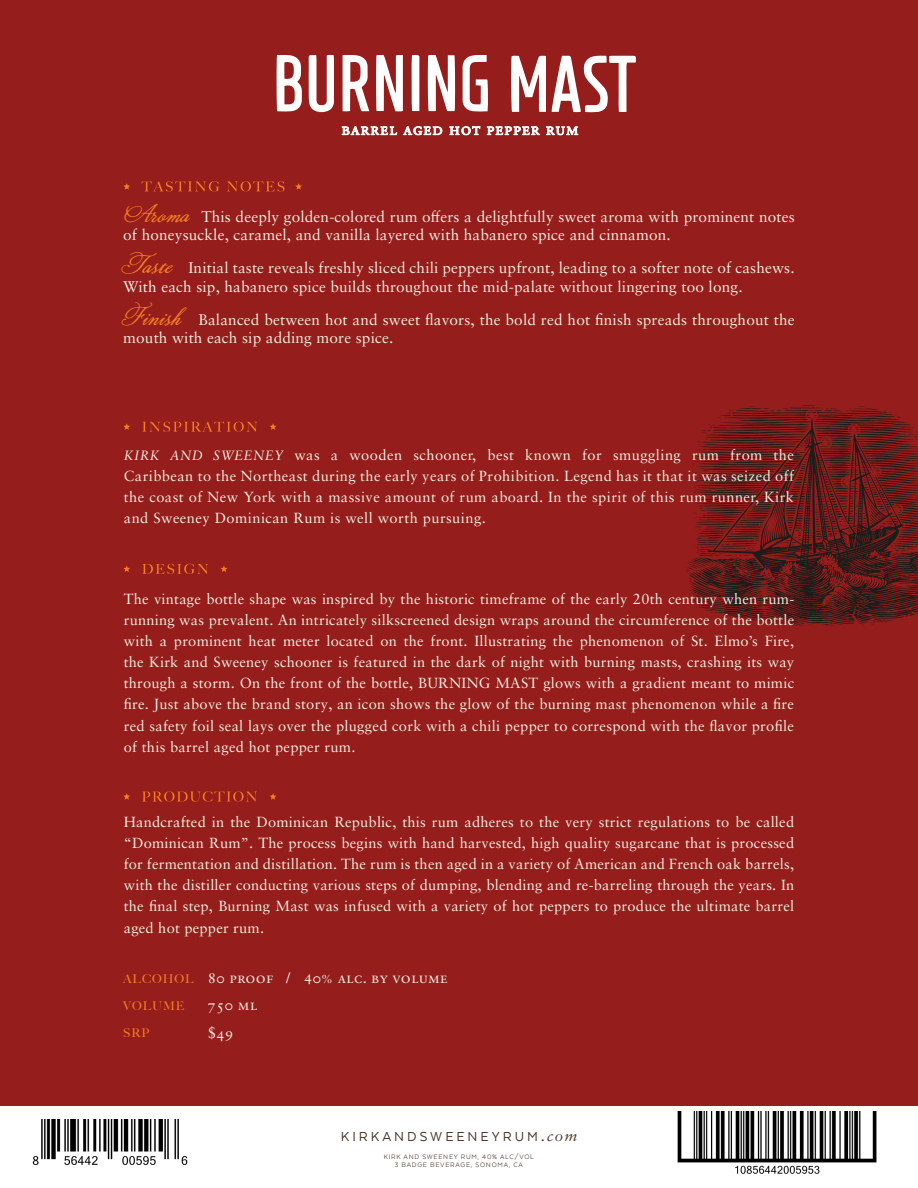
<style>
.page{position:relative;width:918px;height:1188px;background:#fff}
.page>*{position:absolute;margin:0;border:0;box-sizing:border-box;transform-origin:0 0}
.t1{font:15.45px/18.3px "Sabon LT Pro";letter-spacing:.01em;color:#f0ebdd}
.t2{font:15px "Sabon Roman SC";letter-spacing:.02em;color:#f0ebdd}
.t3{font:15px "Texta";letter-spacing:.2em;color:#4a3628}
.t4{font:14.7px/21.1px "Sabon LT Pro";letter-spacing:.02em;color:#f0ebdd;text-align:justify}
.t5{font:500 12px "Big Caslon";letter-spacing:.075em;color:#f47d21}
.t6{font:7.5px "Texta";letter-spacing:.1em;color:#4a3628}
.s1{font-family:"Lily Wang";font-size:25.5px;color:#f47d21}
.s2{font-style:italic;font-size:13.5px}
.s3{font-family:"Big Caslon";font-weight:500;font-size:12px;color:#f47d21}
.s4{font-size:11.7px}
.s5{font-family:"Sabon LT Pro";font-style:italic}
</style>
<div class="page">
<div style="left:0;top:0;width:918px;height:1106px;background:#951d1b"></div>
<img style="left:686px;top:405px;width:232px;height:221px">
<svg style="left:141px;top:181px;width:143px;height:11px"></svg>
<svg style="left:123px;top:183px;width:7px;height:7px"></svg>
<svg style="left:295px;top:183px;width:7px;height:7px"></svg>
<svg style="left:142px;top:422px;width:115px;height:10px"></svg>
<svg style="left:123px;top:423px;width:7px;height:7px"></svg>
<svg style="left:270px;top:423px;width:6px;height:7px"></svg>
<svg style="left:142px;top:564px;width:66px;height:10px"></svg>
<svg style="left:123px;top:565px;width:7px;height:7px"></svg>
<svg style="left:221px;top:566px;width:6px;height:6px"></svg>
<svg style="left:123px;top:793px;width:7px;height:7px"></svg>
<svg style="left:270px;top:793px;width:7px;height:7px"></svg>
<svg style="left:142px;top:791px;width:115px;height:11px"></svg>
<svg style="left:277px;top:55px;width:359px;height:58px"></svg>
<img style="left:32px;top:1120px;width:156px;height:45px">
<img style="left:677px;top:1111px;width:200px;height:63px">
<svg style="left:342px;top:126px;width:55px;height:9px"></svg>
<svg style="left:403px;top:126px;width:39px;height:9px"></svg>
<svg style="left:449px;top:126px;width:31px;height:9px"></svg>
<svg style="left:487px;top:127px;width:53px;height:8px"></svg>
<svg style="left:546px;top:126px;width:32px;height:9px"></svg>
<p class="t1" style="left:123px;top:207px;width:673px"><span class="s1">Aroma</span> This deeply golden-colored rum offers a delightfully sweet aroma with prominent notes of honeysuckle, caramel, and vanilla layered with habanero spice and cinnamon.</p>
<p class="t1" style="left:123px;top:258px;width:673px"><span class="s1">Taste</span> Initial taste reveals freshly sliced chili peppers upfront, leading to a softer note of cashews.<br>With each sip, habanero spice builds throughout the mid-palate without lingering too long.</p>
<p class="t1" style="left:123px;top:310px;width:673px"><span class="s1">Finish</span> Balanced between hot and sweet flavors, the bold red hot finish spreads throughout the mouth with each sip adding more spice.</p>
<p class="t4" style="left:124px;top:444px;width:672px"><span class="s2">KIRK AND SWEENEY</span> was a wooden schooner, best known for smuggling rum from the Caribbean to the Northeast during the early years of Prohibition. Legend has it that it was seized off the coast of New York with a massive amount of rum aboard. In the spirit of this rum runner, Kirk and Sweeney Dominican Rum is well worth pursuing.</p>
<p class="t4" style="left:124px;top:588px;width:672px">The vintage bottle shape was inspired by the historic timeframe of the early 20th century when rum&shy;running was prevalent. An intricately silkscreened design wraps around the circumference of the bottle with a prominent heat meter located on the front. Illustrating the phenomenon of St. Elmo’s Fire, the Kirk and Sweeney schooner is featured in the dark of night with burning masts, crashing its way through a storm. On the front of the bottle, BURNING MAST glows with a gradient meant to mimic fire. Just above the brand story, an icon shows the glow of the burning mast phenomenon while a fire red safety foil seal lays over the plugged cork with a chili pepper to correspond with the flavor profile of this barrel aged hot pepper rum.</p>
<p class="t4" style="left:124px;top:811px;width:672px">Handcrafted in the Dominican Republic, this rum adheres to the very strict regulations to be called “Dominican Rum”. The process begins with hand harvested, high quality sugarcane that is processed for fermentation and distillation. The rum is then aged in a variety of American and French oak barrels, with the distiller conducting various steps of dumping, blending and re-barreling through the years. In the final step, Burning Mast was infused with a variety of hot peppers to produce the ultimate barrel aged hot pepper rum.</p>
<p class="t2" style="left:123px;top:969px;width:326px"><span class="s3">ALCOHOL</span> 80 proof / 40<span class="s4">%</span> alc. by volume</p>
<p class="t5" style="left:123px;top:996px;width:63px">VOLUME</p>
<p class="t2" style="left:207px;top:996px;width:51px">750 ml</p>
<p class="t5" style="left:123px;top:1023px;width:28px">SRP</p>
<p class="t2" style="left:208px;top:1024px;width:27px">$49</p>
<p class="t3" style="left:341px;top:1129px;width:238px">KIRKANDSWEENEYRUM<span class="s5">.com</span></p>
<p class="t6" style="left:384px;top:1153px;width:152px">KIRK AND SWEENEY RUM, 40% ALC/VOL</p>
<p class="t6" style="left:395px;top:1160px;width:130px">3 BADGE BEVERAGE, SONOMA, CA</p>
</div>
